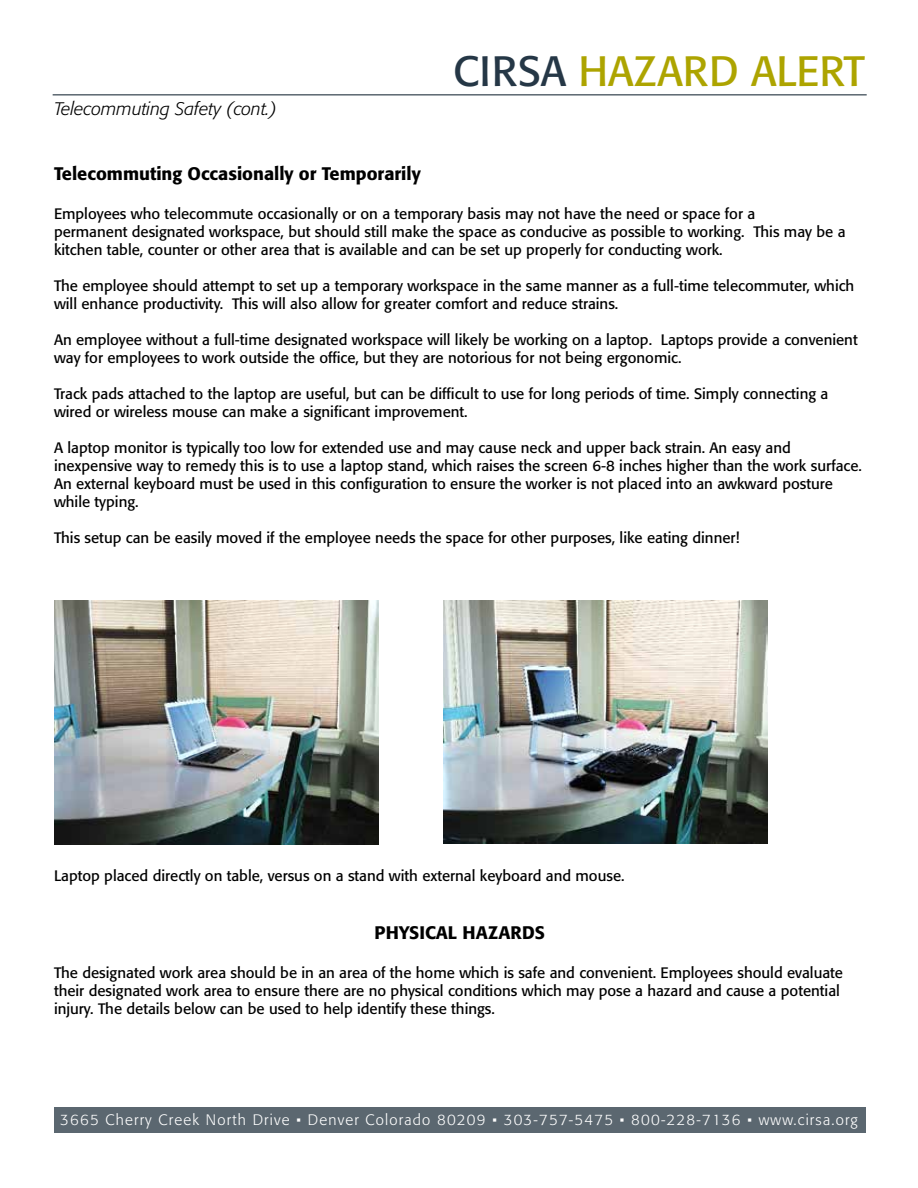
<style>
.page{position:relative;width:918px;height:1188px;background:#fff}
.page>*{position:absolute;margin:0;border:0;box-sizing:border-box;transform-origin:0 0}
.t1{font:42px "Formata";color:#ada400}
.t2{font:500 18px "Formata";color:#000}
.t3{font:italic 300 18px "Formata";color:#000}
.t4{font:15px/18px "Formata";color:#000}
.t5{font:300 15px "Formata";letter-spacing:.08em;color:#fff}
.s1{color:#253746}
</style>
<div class="page">
<div style="left:54px;top:1107px;width:812px;height:25px;background:#5b6770"></div>
<img style="left:54px;top:601px;width:324px;height:243px">
<img style="left:444px;top:600px;width:324px;height:243px">
<hr style="left:53px;top:94px;width:814px;height:2px;background:#5b6770">
<p class="t3" style="left:54px;top:98px;width:224px">Telecommuting Safety (cont.)</p>
<h1 class="t1" style="left:453px;top:46px;width:413px"><span class="s1">CIRSA</span> HAZARD ALERT</h1>
<p class="t2" style="left:54px;top:162px;width:368px">Telecommuting Occasionally or Temporarily</p>
<p class="t4" style="left:54px;top:205px;width:793px">Employees who telecommute occasionally or on a temporary basis may not have the need or space for a<br>permanent designated workspace, but should still make the space as conducive as possible to working. This may be a kitchen table, counter or other area that is available and can be set up properly for conducting work.</p>
<p class="t4" style="left:54px;top:277px;width:802px">The employee should attempt to set up a temporary workspace in the same manner as a full-time telecommuter, which will enhance productivity. This will also allow for greater comfort and reduce strains.</p>
<p class="t4" style="left:54px;top:331px;width:805px">An employee without a full-time designated workspace will likely be working on a laptop. Laptops provide a convenient way for employees to work outside the office, but they are notorious for not being ergonomic.</p>
<p class="t4" style="left:54px;top:385px;width:776px">Track pads attached to the laptop are useful, but can be difficult to use for long periods of time. Simply connecting a wired or wireless mouse can make a significant improvement.</p>
<p class="t4" style="left:54px;top:439px;width:810px">A laptop monitor is typically too low for extended use and may cause neck and upper back strain. An easy and inexpensive way to remedy this is to use a laptop stand, which raises the screen 6-8 inches higher than the work surface.<br>An external keyboard must be used in this configuration to ensure the worker is not placed into an awkward posture while typing.</p>
<p class="t4" style="left:54px;top:529px;width:687px">This setup can be easily moved if the employee needs the space for other purposes, like eating dinner!</p>
<p class="t4" style="left:54px;top:867px;width:572px">Laptop placed directly on table, versus on a stand with external keyboard and mouse.</p>
<p class="t2" style="left:374px;top:921px;width:172px">PHYSICAL HAZARDS</p>
<p class="t4" style="left:54px;top:964px;width:791px">The designated work area should be in an area of the home which is safe and convenient. Employees should evaluate their designated work area to ensure there are no physical conditions which may pose a hazard and cause a potential injury. The details below can be used to help identify these things.</p>
<p class="t5" style="left:60px;top:1110px;width:799px">3665 Cherry Creek North Drive • Denver Colorado 80209 • 303-757-5475 • 800-228-7136 • www.cirsa.org</p>
</div>
